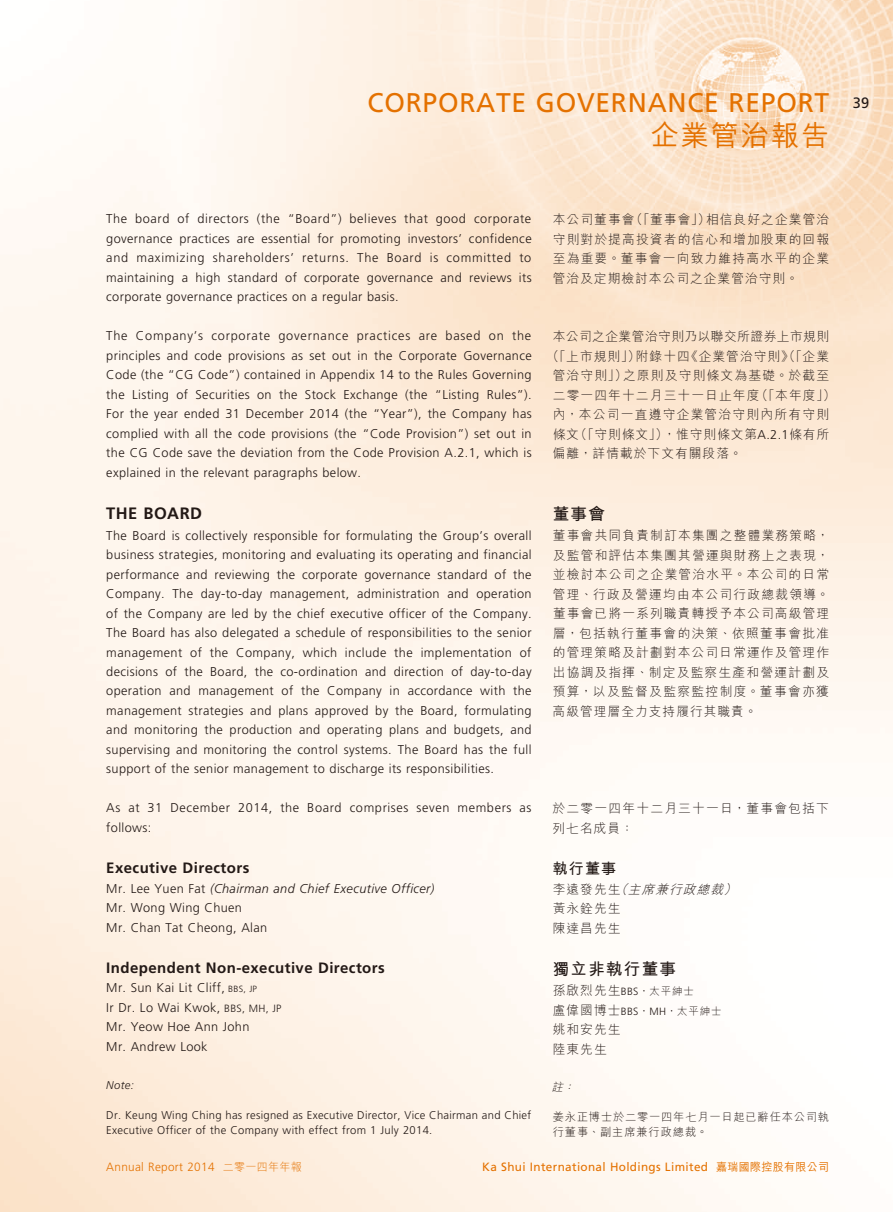
<style>
.page{position:relative;width:893px;height:1212px;background:#fff}
.page>*{position:absolute;margin:0;border:0;box-sizing:border-box;transform-origin:0 0}
.t1{font:500 28.5px "M Hei HK";letter-spacing:.08em;color:#e47100}
.t2{font:27px "Frutiger LT Std";letter-spacing:.03em;color:#e47100}
.t3{font:700 16.5px "M Hei HK";letter-spacing:.08em;color:#231916}
.t4{font:700 16.5px "Frutiger LT Std";color:#231916}
.t5{font:700 15px "Frutiger LT Std";letter-spacing:.03em;color:#231916}
.t6{font:700 15px "M Hei HK";color:#231916}
.t7{font:300 12.75px/19.5px "Frutiger LT Std";letter-spacing:.03em;color:#231916;text-align:justify}
.t8{font:300 12.75px/19.5px "M Hei HK";letter-spacing:.085em;color:#231916}
.t9{font:300 12.75px/19.5px "Frutiger LT Std";letter-spacing:.05em;color:#231916}
.t10{font:300 12.75px "M Hei HK";letter-spacing:.035em;color:#231916}
.t11{font:12px "Frutiger LT Std";letter-spacing:.03em;color:#e47100}
.t12{font:300 12px "Frutiger LT Std";letter-spacing:.03em;color:#e47100}
.t13{font:300 11.25px/15px "Frutiger LT Std";letter-spacing:.025em;color:#231916}
.t14{font:300 11.25px/15px "M Hei HK";letter-spacing:.07em;color:#231916}
.t15{font:italic 300 11.25px "Frutiger LT Std";color:#231916}
.t16{font:italic 300 11.25px "M Hei HK";color:#231916}
.t17{font:300 10.5px "M Hei HK";color:#231916}
.s1{font-size:15px;color:#231916}
.s2{font-style:italic}
.s3{font-size:9px}
.s4{font-size:10.5px}
.s5{font-family:"Frutiger LT Std"}
.s6{font-family:"Frutiger LT Std";font-size:10.5px}
.s7{font-size:12.75px}
.s8{font-family:"M Hei HK";font-size:11.25px}
.s9{font-family:"M Hei HK";font-weight:500;font-size:11.25px}
</style>
<div class="page">
<img style="left:0;top:0;width:893px;height:1212px">
<h2 class="t2" style="left:367px;top:86px;width:503px">CORPORATE GOVERNANCE REPORT <span class="s1">39</span></h2>
<h1 class="t1" style="left:651px;top:114px;width:180px">企業管治報告</h1>
<p class="t7" style="left:106px;top:209px;width:427px">The board of directors (the “Board”) believes that good corporate governance practices are essential for promoting investors’ confidence and maximizing shareholders’ returns. The Board is committed to maintaining a high standard of corporate governance and reviews its corporate governance practices on a regular basis.</p>
<p class="t7" style="left:106px;top:326px;width:427px">The Company’s corporate governance practices are based on the principles and code provisions as set out in the Corporate Governance Code (the “CG Code”) contained in Appendix 14 to the Rules Governing the Listing of Securities on the Stock Exchange (the “Listing Rules”).<br>For the year ended 31 December 2014 (the “Year”), the Company has complied with all the code provisions (the “Code Provision”) set out in the CG Code save the deviation from the Code Provision A.2.1, which is explained in the relevant paragraphs below.</p>
<p class="t4" style="left:106px;top:503px;width:12px">THE</p>
<p class="t4" style="left:143px;top:503px;width:60px">BOARD</p>
<p class="t7" style="left:106px;top:525px;width:427px">The Board is collectively responsible for formulating the Group’s overall business strategies, monitoring and evaluating its operating and financial performance and reviewing the corporate governance standard of the Company. The day-to-day management, administration and operation of the Company are led by the chief executive officer of the Company.<br>The Board has also delegated a schedule of responsibilities to the senior management of the Company, which include the implementation of decisions of the Board, the co-ordination and direction of day-to-day operation and management of the Company in accordance with the management strategies and plans approved by the Board, formulating and monitoring the production and operating plans and budgets, and supervising and monitoring the control systems. The Board has the full support of the senior management to discharge its responsibilities.</p>
<p class="t9" style="left:106px;top:798px;width:427px">As at 31 December 2014, the Board comprises seven members as follows:</p>
<p class="t5" style="left:106px;top:859px;width:145px">Executive Directors</p>
<p class="t7" style="left:106px;top:879px;width:330px;text-align:left">Mr. Lee Yuen Fat <span class="s2">(Chairman and Chief Executive Officer)<br></span>Mr. Wong Wing Chuen<br>Mr. Chan Tat Cheong, Alan</p>
<p class="t5" style="left:106px;top:958px;width:280px">Independent Non-executive Directors</p>
<p class="t7" style="left:106px;top:978px;width:177px;text-align:left">Mr. Sun Kai Lit Cliff, <span class="s3">BBS, JP<br></span>Ir Dr. Lo Wai Kwok, <span class="s4">BBS, MH, JP<br></span>Mr. Yeow Hoe Ann John<br>Mr. Andrew Look</p>
<p class="t15" style="left:106px;top:1078px;width:29px">Note:</p>
<p class="t13" style="left:106px;top:1107px;width:426px">Dr. Keung Wing Ching has resigned as Executive Director, Vice Chairman and Chief<br>Executive Officer of the Company with effect from 1 July 2014.</p>
<p class="t8" style="left:553px;top:209px;width:278px;text-align:justify">本公司董事會（「董事會」）相信良好之企業管治守則對於提高投資者的信心和增加股東的回報至為重要。董事會一向致力維持高水平的企業管治及定期檢討本公司之企業管治守則。</p>
<p class="t10" style="left:553px;top:327px;width:278px">本公司之企業管治守則乃以聯交所證券上市規則</p>
<p class="t8" style="left:546px;top:346px;width:284px">（「上市規則」）附錄十四《企業管治守則》（「企業</p>
<p class="t8" style="left:553px;top:365px;width:278px">管治守則」）之原則及守則條文為基礎。於截至</p>
<p class="t8" style="left:553px;top:385px;width:284px">二零一四年十二月三十一日止年度（「本年度」）</p>
<p class="t8" style="left:553px;top:404px;width:278px">內，本公司一直遵守企業管治守則內所有守則</p>
<p class="t8" style="left:553px;top:424px;width:278px">條文（「守則條文」），惟守則條文第<span class="s5">A.2.1</span>條有所</p>
<p class="t8" style="left:553px;top:443px;width:191px">偏離，詳情載於下文有關段落。</p>
<p class="t3" style="left:553px;top:502px;width:54px">董事會</p>
<p class="t8" style="left:553px;top:525px;width:278px;text-align:justify">董事會共同負責制訂本集團之整體業務策略，及監管和評估本集團其營運與財務上之表現，並檢討本公司之企業管治水平。本公司的日常管理、行政及營運均由本公司行政總裁領導。董事會已將一系列職責轉授予本公司高級管理層，包括執行董事會的決策、依照董事會批准的管理策略及計劃對本公司日常運作及管理作出協調及指揮、制定及監察生產和營運計劃及預算，以及監督及監察監控制度。董事會亦獲高級管理層全力支持履行其職責。</p>
<p class="t8" style="left:553px;top:798px;width:278px">於二零一四年十二月三十一日，董事會包括下列七名成員：</p>
<p class="t6" style="left:553px;top:857px;width:65px">執行董事</p>
<p class="t8" style="left:553px;top:878px;width:189px">李遠發先生<span class="s2">（主席兼行政總裁）</span>黃永銓先生<br>陳達昌先生</p>
<p class="t3" style="left:553px;top:957px;width:125px">獨立非執行董事</p>
<p class="t8" style="left:553px;top:980px;width:143px">孫啟烈先生<span class="s6">BBS</span><span class="s4">，太平紳士</span></p>
<p class="t17" style="left:553px;top:1003px;width:170px"><span class="s7">盧偉國博士</span><span class="s5">BBS</span>，<span class="s5">MH</span>，太平紳士</p>
<p class="t8" style="left:553px;top:1019px;width:69px">姚和安先生陸東先生</p>
<p class="t16" style="left:552px;top:1079px;width:28px">註：</p>
<p class="t14" style="left:553px;top:1109px;width:278px">姜永正博士於二零一四年七月一日起已辭任本公司執行董事、副主席兼行政總裁。</p>
<p class="t12" style="left:106px;top:1160px;width:197px">Annual Report 2014 <span class="s8">二零一四年年報</span></p>
<p class="t11" style="left:482px;top:1160px;width:348px">Ka Shui International Holdings Limited <span class="s9">嘉瑞國際控股有限公司</span></p>
</div>
